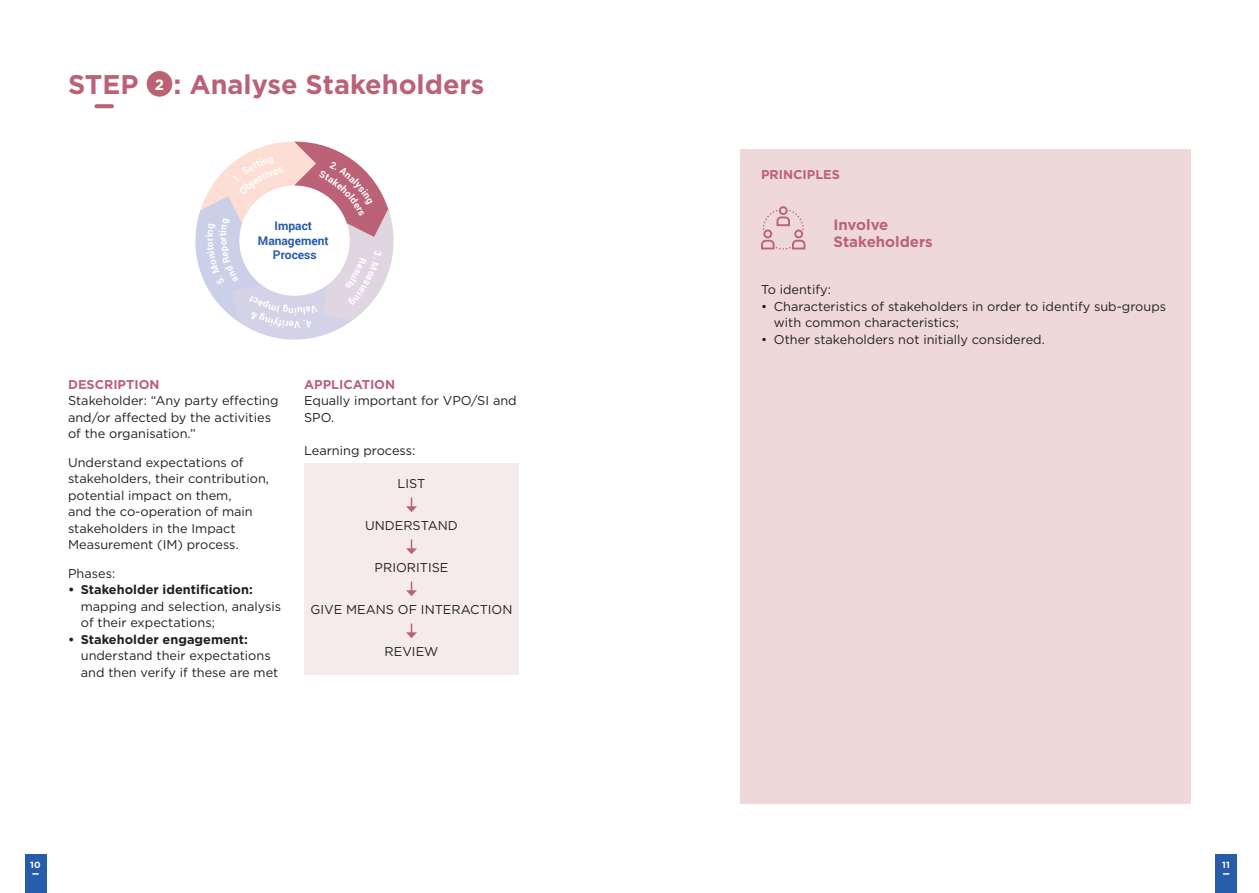
<style>
.page{position:relative;width:1259px;height:893px;background:#fff}
.page>*{position:absolute;margin:0;border:0;box-sizing:border-box;transform-origin:0 0}
.t1{font:700 27px "Gotham";color:#bb6277}
.t2{font:700 15px "Gotham";color:#bb6277}
.t3{font:700 14.85px "Gotham";color:#fff}
.t4{font:12.75px/16.5px "Gotham";color:#231f20}
.t5{font:700 12.75px "Gotham";color:#bb6277}
.t6{font:700 12px/14.4px "Roboto";color:#275caa;text-align:center}
.t7{font:700 9.6px "Roboto";color:#fff}
.t8{font:700 9px "Gotham";color:#fff}
.s1{font-weight:700}
</style>
<div class="page">
<div style="left:1215px;top:854px;width:21px;height:39px;background:#275caa"></div>
<div style="left:25px;top:854px;width:21px;height:39px;background:#275caa"></div>
<div style="left:304px;top:463px;width:215px;height:212px;background:#f6ebec"></div>
<div style="left:147px;top:71px;width:25px;height:26px;background:#bb6277;border-radius:50%"></div>
<svg style="left:94px;top:104px;width:20px;height:4px"></svg>
<svg style="left:406px;top:498px;width:11px;height:14px"></svg>
<svg style="left:406px;top:540px;width:11px;height:14px"></svg>
<svg style="left:406px;top:582px;width:11px;height:14px"></svg>
<svg style="left:406px;top:624px;width:11px;height:14px"></svg>
<div style="left:740px;top:149px;width:451px;height:655px;background:#eed8da"></div>
<svg style="left:761px;top:206px;width:44px;height:44px"></svg>
<svg style="left:195px;top:141px;width:199px;height:199px"></svg>
<p class="t1" style="left:68px;top:66px;width:72px">STEP</p>
<p class="t3" style="left:155px;top:75px;width:11px">2</p>
<p class="t1" style="left:173px;top:66px;width:312px">: Analyse Stakeholders</p>
<p class="t7" style="left:203px;top:237px;width:4px;rotate:-90deg">i</p>
<p class="t6" style="left:258px;top:218px;width:72px">Impact<br>Management<br>Process</p>
<p class="t7" style="left:297px;top:318px;width:4px;rotate:180deg">i</p>
<p class="t5" style="left:68px;top:376px;width:93px">DESCRIPTION</p>
<p class="t4" style="left:68px;top:392px;width:212px">Stakeholder: “Any party effecting and/or affected by the activities of the organisation.”</p>
<p class="t4" style="left:68px;top:454px;width:202px">Understand expectations of stakeholders, their contribution, potential impact on them,<br>and the co-operation of main stakeholders in the Impact<br>Measurement (IM) process.</p>
<p class="t4" style="left:68px;top:565px;width:49px">Phases:</p>
<p class="t4" style="left:81px;top:581px;width:202px;text-indent:-13px"><span class="s1">• Stakeholder identification: </span>mapping and selection, analysis of their expectations;</p>
<p class="t4" style="left:81px;top:631px;width:199px;text-indent:-13px"><span class="s1">• Stakeholder engagement: </span>understand their expectations and then verify if these are met</p>
<p class="t5" style="left:304px;top:376px;width:93px">APPLICATION</p>
<p class="t4" style="left:304px;top:392px;width:214px">Equally important for VPO/SI and<br>SPO.</p>
<p class="t4" style="left:304px;top:442px;width:113px">Learning process:</p>
<p class="t4" style="left:398px;top:475px;width:29px">LIST</p>
<p class="t4" style="left:365px;top:517px;width:94px">UNDERSTAND</p>
<p class="t4" style="left:374px;top:559px;width:75px">PRIORITISE</p>
<p class="t4" style="left:310px;top:601px;width:203px">GIVE MEANS OF INTERACTION</p>
<p class="t4" style="left:385px;top:643px;width:55px">REVIEW</p>
<p class="t5" style="left:761px;top:166px;width:80px">PRINCIPLES</p>
<p class="t2" style="left:833px;top:215px;width:56px">Involve</p>
<p class="t2" style="left:833px;top:231px;width:101px">Stakeholders</p>
<p class="t4" style="left:761px;top:281px;width:71px">To identify:</p>
<p class="t4" style="left:774px;top:298px;width:394px;text-indent:-13px">• Characteristics of stakeholders in order to identify sub-groups with common characteristics;</p>
<p class="t4" style="left:761px;top:331px;width:285px">• Other stakeholders not initially considered.</p>
<p class="t8" style="left:30px;top:859px;width:12px">10</p>
<p class="t8" style="left:1222px;top:859px;width:9px">11</p>
</div>
